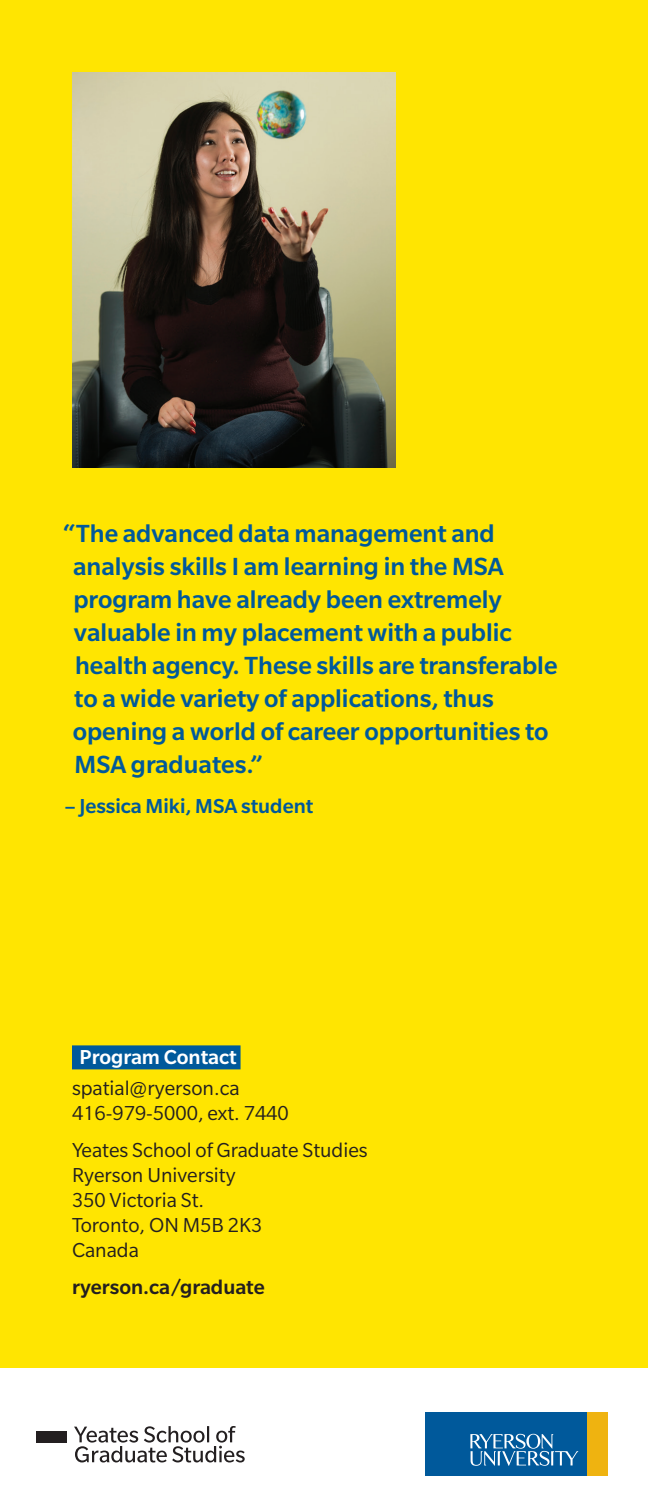
<style>
.page{position:relative;width:648px;height:1512px;background:#fff}
.page>*{position:absolute;margin:0;border:0;box-sizing:border-box;transform-origin:0 0}
.Back_Cover__Quote{font:500 27px/33px "Slate Pro";color:#00599b}
.General_body{font:22px/25px "Slate Pro";color:#231f20}
.Back_Cover__Quote_na{font:500 22px "Slate Pro";color:#00599b}
.General_body-2{font:500 22px "Slate Pro";color:#231f20}
.Contact__Blue_highli{font:500 22px "Slate Pro";color:#fff}
</style>
<div class="page">
<div style="left:0;top:0;width:648px;height:1368px;background:#ffe501"></div>
<div style="left:72px;top:1045px;width:169px;height:24px;background:#00599b"></div>
<div style="left:586px;top:1413px;width:22px;height:63px;background:#efb310"></div>
<div style="left:425px;top:1413px;width:162px;height:63px;background:#00599b"></div>
<svg style="left:470px;top:1434px;width:108px;height:32px"></svg>
<div style="left:36px;top:1431px;width:31px;height:11px;background:#231f20"></div>
<svg style="left:74px;top:1426px;width:171px;height:37px"></svg>
<img style="left:72px;top:72px;width:324px;height:396px">
<p class="Back_Cover__Quote" style="left:73px;top:516px;width:486px;text-indent:-9px">“The advanced data management and analysis skills I am learning in the MSA program have already been extremely valuable in my placement with a public health agency. These skills are transferable to a wide variety of applications, thus opening a world of career opportunities to MSA graduates.”</p>
<p class="Back_Cover__Quote_na" style="left:65px;top:795px;width:250px">– Jessica Miki, MSA student</p>
<p class="Contact__Blue_highli" style="left:80px;top:1046px;width:159px">Program Contact</p>
<p class="General_body" style="left:72px;top:1076px;width:218px">spatial@ryerson.ca<br>416-979-5000, ext. 7440</p>
<p class="General_body" style="left:72px;top:1138px;width:297px">Yeates School of Graduate Studies<br>Ryerson University<br>350 Victoria St.<br>Toronto, ON M5B 2K3<br>Canada</p>
<p class="General_body-2" style="left:72px;top:1276px;width:194px">ryerson.ca/graduate</p>
</div>
